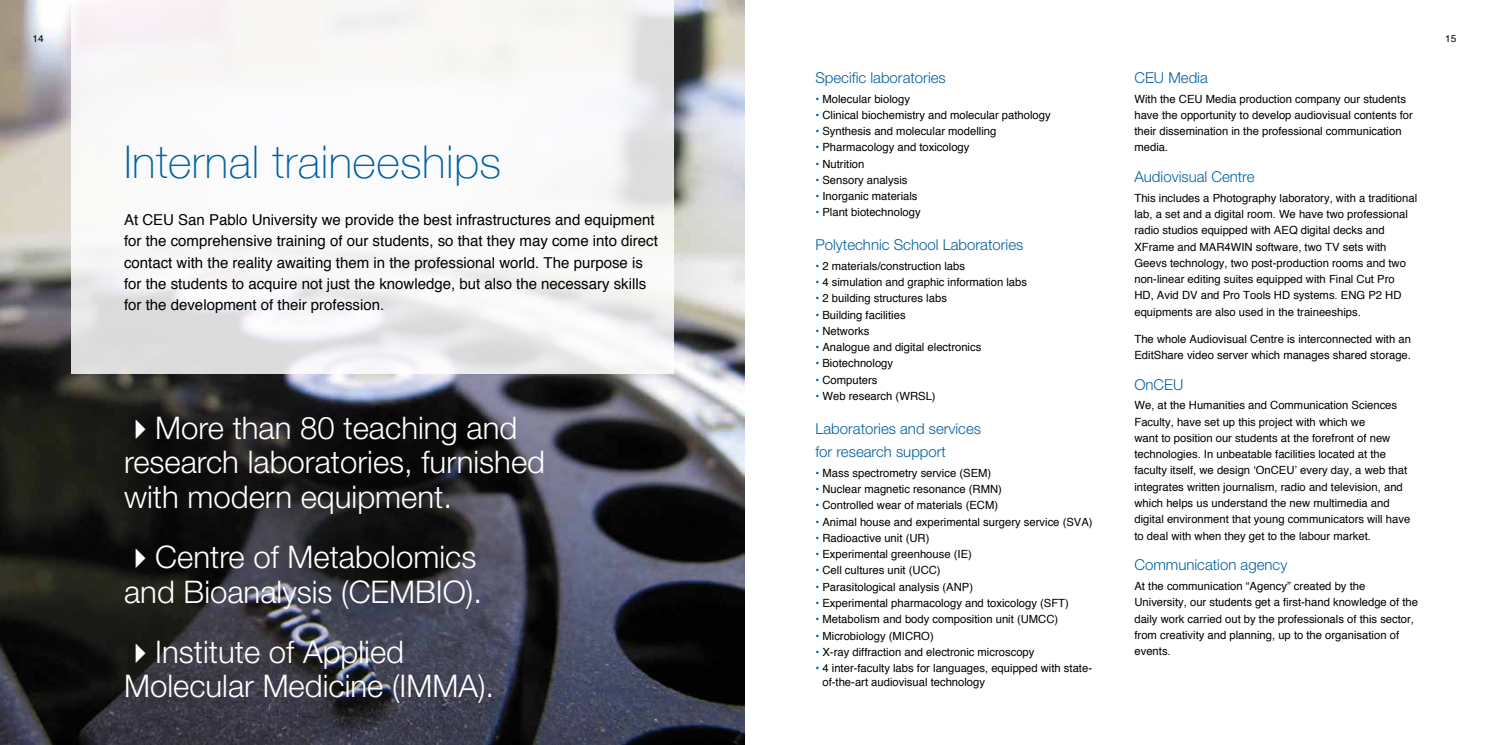
<style>
.page{position:relative;width:1489px;height:745px;background:#fff}
.page>*{position:absolute;margin:0;border:0;box-sizing:border-box;transform-origin:0 0}
.t1{font:100 45px "Helve Nue";letter-spacing:.01em;color:#0061a1}
.t2{font:300 31.12px/34.2px "Helvetica Neue";color:#fff}
.t3{font:15px/21.2px "Helvetica";color:#000}
.t4{font:300 15px/23.5px "Helvetica Neue";color:#0061a1}
.t5{font:11.25px/16.2px "Helvetica";color:#000}
.t6{font:10px "Helvetica";color:#000}
.s1{color:#0061a1}
</style>
<div class="page">
<img style="left:0;top:0;width:744px;height:744px">
<svg style="left:71px;top:0;width:602px;height:373px"></svg>
<p class="t6" style="left:33px;top:32px;width:13px">14</p>
<h1 class="t1" style="left:124px;top:134px;width:378px">Internal traineeships</h1>
<p class="t3" style="left:124px;top:209px;width:535px">At CEU San Pablo University we provide the best infrastructures and equipment for the comprehensive training of our students, so that they may come into direct contact with the reality awaiting them in the professional world. The purpose is for the students to acquire not just the knowledge, but also the necessary skills for the development of their profession.</p>
<h2 class="t2" style="left:124px;top:410px;width:422px">✔More than 80 teaching and research laboratories, furnished with modern equipment.</h2>
<h2 class="t2" style="left:124px;top:539px;width:359px">✔Centre of Metabolomics and Bioanalysis (CEMBIO).</h2>
<h2 class="t2" style="left:124px;top:633px;width:371px">✔Institute of Applied<br>Molecular Medicine (IMMA).</h2>
<h3 class="t4" style="left:815px;top:65px;width:132px">Specific laboratories</h3>
<p class="t5" style="left:815px;top:90px;width:96px"><span class="s1">•</span> Molecular biology</p>
<p class="t5" style="left:815px;top:106px;width:237px"><span class="s1">•</span> Clinical biochemistry and molecular pathology</p>
<p class="t5" style="left:815px;top:123px;width:182px"><span class="s1">•</span> Synthesis and molecular modelling</p>
<p class="t5" style="left:815px;top:139px;width:156px"><span class="s1">•</span> Pharmacology and toxicology</p>
<p class="t5" style="left:815px;top:155px;width:50px"><span class="s1">•</span> Nutrition</p>
<p class="t5" style="left:815px;top:171px;width:94px"><span class="s1">•</span> Sensory analysis</p>
<p class="t5" style="left:815px;top:188px;width:104px"><span class="s1">•</span> Inorganic materials</p>
<p class="t5" style="left:815px;top:204px;width:107px"><span class="s1">•</span> Plant biotechnology</p>
<h3 class="t4" style="left:815px;top:232px;width:209px">Polytechnic School Laboratories</h3>
<p class="t5" style="left:815px;top:257px;width:151px"><span class="s1">•</span> 2 materials/construction labs</p>
<p class="t5" style="left:815px;top:273px;width:213px"><span class="s1">•</span> 4 simulation and graphic information labs</p>
<p class="t5" style="left:815px;top:290px;width:133px"><span class="s1">•</span> 2 building structures labs</p>
<p class="t5" style="left:815px;top:306px;width:92px"><span class="s1">•</span> Building facilities</p>
<p class="t5" style="left:815px;top:322px;width:55px"><span class="s1">•</span> Networks</p>
<p class="t5" style="left:815px;top:338px;width:167px"><span class="s1">•</span> Analogue and digital electronics</p>
<p class="t5" style="left:815px;top:355px;width:79px"><span class="s1">•</span> Biotechnology</p>
<p class="t5" style="left:815px;top:371px;width:64px"><span class="s1">•</span> Computers</p>
<p class="t5" style="left:815px;top:387px;width:122px"><span class="s1">•</span> Web research (WRSL)</p>
<h3 class="t4" style="left:815px;top:416px;width:167px">Laboratories and services for research support</h3>
<p class="t5" style="left:815px;top:464px;width:177px"><span class="s1">•</span> Mass spectrometry service (SEM)</p>
<p class="t5" style="left:815px;top:480px;width:188px"><span class="s1">•</span> Nuclear magnetic resonance (RMN)</p>
<p class="t5" style="left:815px;top:496px;width:184px"><span class="s1">•</span> Controlled wear of materials (ECM)</p>
<p class="t5" style="left:815px;top:513px;width:279px"><span class="s1">•</span> Animal house and experimental surgery service (SVA)</p>
<p class="t5" style="left:815px;top:529px;width:115px"><span class="s1">•</span> Radioactive unit (UR)</p>
<p class="t5" style="left:815px;top:545px;width:158px"><span class="s1">•</span> Experimental greenhouse (IE)</p>
<p class="t5" style="left:815px;top:561px;width:127px"><span class="s1">•</span> Cell cultures unit (UCC)</p>
<p class="t5" style="left:815px;top:578px;width:159px"><span class="s1">•</span> Parasitological analysis (ANP)</p>
<p class="t5" style="left:815px;top:594px;width:255px"><span class="s1">•</span> Experimental pharmacology and toxicology (SFT)</p>
<p class="t5" style="left:815px;top:610px;width:244px"><span class="s1">•</span> Metabolism and body composition unit (UMCC)</p>
<p class="t5" style="left:815px;top:626px;width:120px"><span class="s1">•</span> Microbiology (MICRO)</p>
<p class="t5" style="left:815px;top:643px;width:221px"><span class="s1">•</span> X-ray diffraction and electronic microscopy</p>
<p class="t5" style="left:822px;top:660px;width:271px;line-height:13.5px;text-indent:-7px"><span class="s1">•</span> 4 inter-faculty labs for languages, equipped with state&shy;of-the-art audiovisual technology</p>
<h3 class="t4" style="left:1134px;top:65px;width:75px">CEU Media</h3>
<p class="t5" style="left:1134px;top:90px;width:280px">With the CEU Media production company our students have the opportunity to develop audiovisual contents for their dissemination in the professional communication media.</p>
<h3 class="t4" style="left:1134px;top:164px;width:122px">Audiovisual Centre</h3>
<p class="t5" style="left:1134px;top:189px;width:284px">This includes a Photography laboratory, with a traditional lab, a set and a digital room. We have two professional radio studios equipped with AEQ digital decks and XFrame and MAR4WIN software, two TV sets with Geevs technology, two post-production rooms and two non-linear editing suites equipped with Final Cut Pro<br>HD, Avid DV and Pro Tools HD systems. ENG P2 HD equipments are also used in the traineeships.</p>
<p class="t5" style="left:1134px;top:330px;width:278px">The whole Audiovisual Centre is interconnected with an<br>EditShare video server which manages shared storage.</p>
<h3 class="t4" style="left:1134px;top:372px;width:50px">OnCEU</h3>
<p class="t5" style="left:1134px;top:397px;width:277px">We, at the Humanities and Communication Sciences Faculty, have set up this project with which we<br>want to position our students at the forefront of new technologies. In unbeatable facilities located at the faculty itself, we design ‘OnCEU’ every day, a web that integrates written journalism, radio and television, and which helps us understand the new multimedia and digital environment that young communicators will have to deal with when they get to the labour market.</p>
<h3 class="t4" style="left:1134px;top:552px;width:154px">Communication agency</h3>
<p class="t5" style="left:1134px;top:577px;width:285px">At the communication “Agency” created by the University, our students get a first-hand knowledge of the daily work carried out by the professionals of this sector, from creativity and planning, up to the organisation of events.</p>
<p class="t6" style="left:1445px;top:32px;width:13px">15</p>
</div>
